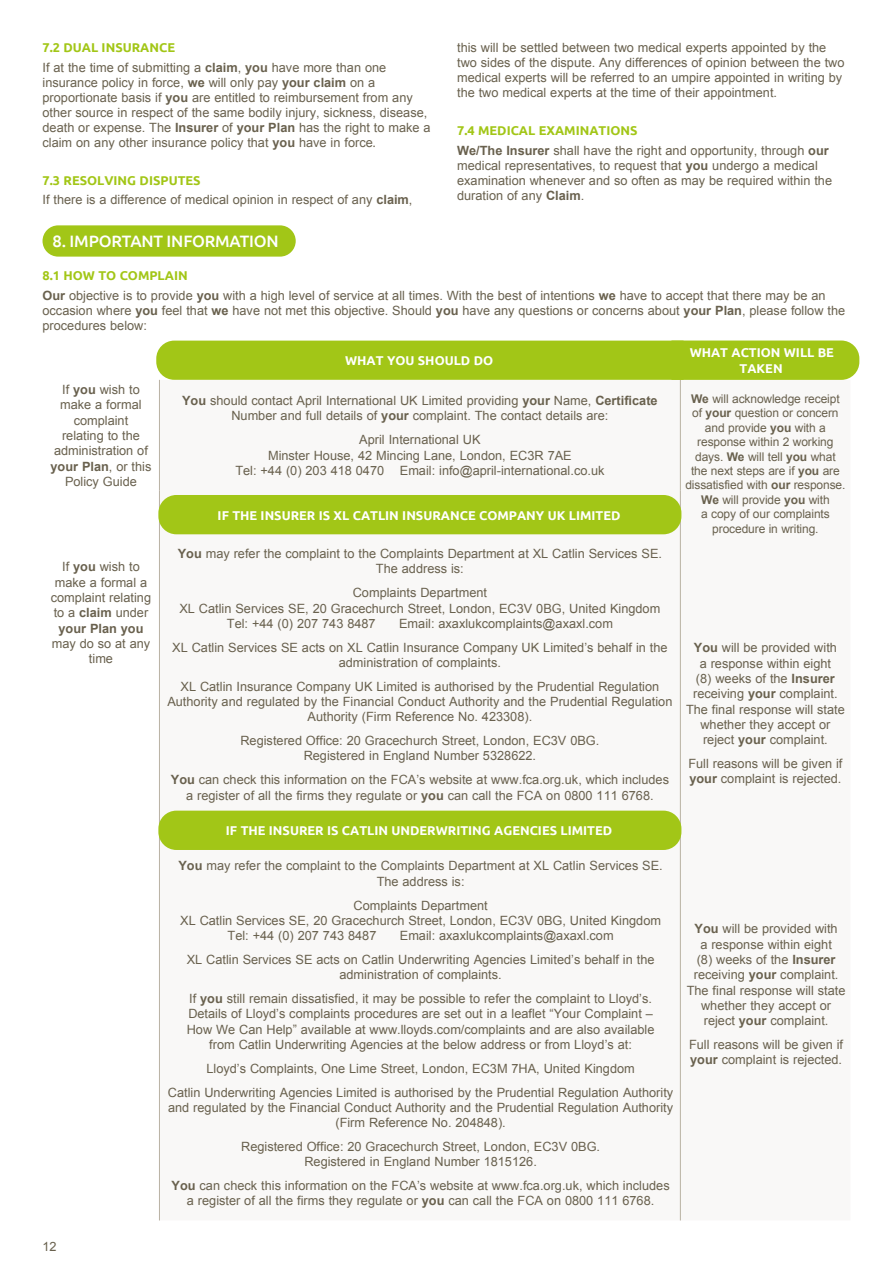
<style>
.page{position:relative;width:893px;height:1263px;background:#fff}
.page>*{position:absolute;margin:0;border:0;box-sizing:border-box;transform-origin:0 0}
.t1{font:500 16.5px "Ubuntu";letter-spacing:-.01em;color:#fff}
.t2{font:12.75px/15.3px "Arial";color:#69614e;text-align:center}
.t3{font:700 12.75px/15.3px "Ubuntu";color:#fff;text-align:center}
.t4{font:700 12.75px "Ubuntu";color:#a2c617}
.t5{font:12px/14.5px "Arial";letter-spacing:-.01em;color:#69614e;text-align:center}
.s1{font-weight:700}
.s2{font-family:"Myriad Pro"}
</style>
<div class="page">
<div style="left:43px;top:225px;width:253px;height:32px;background:#a2c617;border-radius:16px"></div>
<hr style="left:159px;top:380px;width:1px;height:111px;background:#b9b2a3">
<hr style="left:680px;top:380px;width:1px;height:111px;background:#b9b2a3">
<hr style="left:159px;top:491px;width:1px;height:729px;background:#b9b2a3">
<hr style="left:680px;top:491px;width:1px;height:729px;background:#b9b2a3">
<div style="left:156px;top:340px;width:703px;height:40px;background:#a2c617"></div>
<div style="left:158px;top:495px;width:523px;height:39px;background:#a2c617;border-radius:18px"></div>
<div style="left:158px;top:811px;width:523px;height:39px;background:#a2c617;border-radius:18px"></div>
<p class="t4" style="left:43px;top:40px;width:134px">7.2 DUAL INSURANCE</p>
<p class="t2" style="left:43px;top:60px;width:390px;text-align:left">If at the time of submitting a <span class="s1">claim</span>, <span class="s1">you</span> have more than one insurance policy in force, <span class="s1">we</span> will only pay <span class="s1">your claim</span> on a proportionate basis if <span class="s1">you</span> are entitled to reimbursement from any other source in respect of the same bodily injury, sickness, disease, death or expense. The <span class="s1">Insurer</span> of <span class="s1">your Plan</span> has the right to make a claim on any other insurance policy that <span class="s1">you</span> have in force<span class="s2">.</span></p>
<p class="t4" style="left:43px;top:173px;width:160px">7.3 RESOLVING DISPUTES</p>
<p class="t2" style="left:43px;top:192px;width:371px">If there is a difference of medical opinion in respect of any <span class="s1">claim</span>,</p>
<p class="t2" style="left:457px;top:40px;width:389px;text-align:left">this will be settled between two medical experts appointed by the two sides of the dispute. Any differences of opinion between the two medical experts will be referred to an umpire appointed in writing by the two medical experts at the time of their appointment.</p>
<p class="t4" style="left:457px;top:123px;width:182px">7.4 MEDICAL EXAMINATIONS</p>
<p class="t2" style="left:457px;top:143px;width:376px;text-align:left"><span class="s1">We/The Insurer</span> shall have the right and opportunity, through <span class="s1">our </span>medical representatives, to request that <span class="s1">you</span> undergo a medical examination whenever and so often as may be required within the duration of any <span class="s1">Claim</span>.</p>
<p class="t1" style="left:53px;top:231px;width:228px">8. IMPORTANT INFORMATION</p>
<p class="t4" style="left:43px;top:268px;width:147px">8.1 HOW TO COMPLAIN</p>
<p class="t2" style="left:43px;top:288px;width:804px;text-align:left"><span class="s1">Our</span> objective is to provide <span class="s1">you</span> with a high level of service at all times. With the best of intentions <span class="s1">we</span> have to accept that there may be an occasion where <span class="s1">you</span> feel that <span class="s1">we</span> have not met this objective. Should <span class="s1">you</span> have any questions or concerns about <span class="s1">your Plan</span>, please follow the procedures below:</p>
<p class="t3" style="left:345px;top:353px;width:149px">WHAT YOU SHOULD DO</p>
<p class="t3" style="left:690px;top:345px;width:146px">WHAT ACTION WILL BE<br>TAKEN</p>
<p class="t2" style="left:50px;top:382px;width:102px">If <span class="s1">you</span> wish to make a formal complaint<br>relating to the administration of <span class="s1">your Plan</span>, or this<br>Policy Guide</p>
<p class="t2" style="left:182px;top:393px;width:477px"><span class="s1">You</span> should contact April International UK Limited providing <span class="s1">your</span> Name, <span class="s1">Certificate<br></span>Number and full details of <span class="s1">your</span> complaint. The contact details are:</p>
<p class="t5" style="left:685px;top:391px;width:162px"><span class="s1">We</span> will acknowledge receipt of <span class="s1">your</span> question or concern and provide <span class="s1">you</span> with a response within 2 working days. <span class="s1">We</span> will tell <span class="s1">you</span> what<br>the next steps are if <span class="s1">you</span> are dissatisfied with <span class="s1">our</span> response.<br><span class="s1">We</span> will provide <span class="s1">you</span> with<br>a copy of our complaints procedure in writing.</p>
<p class="t2" style="left:235px;top:432px;width:371px">April International UK<br>Minster House, 42 Mincing Lane, London, EC3R 7AE<br>Tel: +44 (0) 203 418 0470 Email: info@april-international.co.uk</p>
<p class="t3" style="left:218px;top:507px;width:404px">IF THE INSURER IS XL CATLIN INSURANCE COMPANY UK LIMITED</p>
<p class="t2" style="left:178px;top:546px;width:486px"><span class="s1">You</span> may refer the complaint to the Complaints Department at XL Catlin Services SE.<br>The address is:</p>
<p class="t2" style="left:353px;top:585px;width:136px">Complaints Department</p>
<p class="t2" style="left:179px;top:600px;width:482px">XL Catlin Services SE, 20 Gracechurch Street, London, EC3V 0BG, United Kingdom</p>
<p class="t2" style="left:227px;top:616px;width:150px">Tel: +44 (0) 207 743 8487</p>
<p class="t2" style="left:51px;top:559px;width:102px">If <span class="s1">you</span> wish to make a formal a complaint relating to a <span class="s1">claim</span> under <span class="s1">your Plan you</span></p>
<p class="t2" style="left:52px;top:636px;width:100px">may do so at any time</p>
<p class="t2" style="left:172px;top:611px;width:497px;line-height:23.9px;text-align:left;text-indent:227px">Email: axaxlukcomplaints@axaxl.com<br>XL Catlin Services SE acts on XL Catlin Insurance Company UK Limited’s behalf in the</p>
<p class="t2" style="left:181px;top:651px;width:480px;line-height:23.9px">administration of complaints.<br>XL Catlin Insurance Company UK Limited is authorised by the Prudential Regulation</p>
<p class="t2" style="left:167px;top:694px;width:506px">Authority and regulated by the Financial Conduct Authority and the Prudential Regulation<br>Authority (Firm Reference No. 423308).</p>
<p class="t2" style="left:240px;top:733px;width:360px">Registered Office: 20 Gracechurch Street, London, EC3V 0BG.<br>Registered in England Number 5328622.</p>
<p class="t2" style="left:171px;top:772px;width:500px"><span class="s1">You</span> can check this information on the FCA’s website at www.fca.org.uk, which includes a register of all the firms they regulate or <span class="s1">you</span> can call the FCA on 0800 111 6768.</p>
<p class="t3" style="left:226px;top:823px;width:388px">IF THE INSURER IS CATLIN UNDERWRITING AGENCIES LIMITED</p>
<p class="t2" style="left:178px;top:858px;width:486px"><span class="s1">You</span> may refer the complaint to the Complaints Department at XL Catlin Services SE.<br>The address is:</p>
<p class="t2" style="left:353px;top:897px;width:136px">Complaints Department</p>
<p class="t2" style="left:180px;top:913px;width:482px">XL Catlin Services SE, 20 Gracechurch Street, London, EC3V 0BG, United Kingdom</p>
<p class="t2" style="left:228px;top:928px;width:150px">Tel: +44 (0) 207 743 8487</p>
<p class="t2" style="left:686px;top:640px;width:160px"><span class="s1">You</span> will be provided with<br>a response within eight<br>(8) weeks of the <span class="s1">Insurer </span>receiving <span class="s1">your</span> complaint.<br>The final response will state whether they accept or reject <span class="s1">your</span> complaint.</p>
<p class="t2" style="left:688px;top:756px;width:156px;text-align:left">Full reasons will be given if <span class="s1">your</span> complaint is rejected.</p>
<p class="t2" style="left:687px;top:921px;width:160px"><span class="s1">You</span> will be provided with<br>a response within eight<br>(8) weeks of the <span class="s1">Insurer </span>receiving <span class="s1">your</span> complaint.<br>The final response will state whether they accept or reject <span class="s1">your</span> complaint.</p>
<p class="t2" style="left:689px;top:1037px;width:156px;text-align:left">Full reasons will be given if <span class="s1">your</span> complaint is rejected.</p>
<p class="t2" style="left:187px;top:924px;width:469px;line-height:23.9px;text-align:left;text-indent:213px">Email: axaxlukcomplaints@axaxl.com<br>XL Catlin Services SE acts on Catlin Underwriting Agencies Limited’s behalf in the</p>
<p class="t2" style="left:189px;top:963px;width:464px;line-height:23.9px">administration of complaints.<br>If <span class="s1">you</span> still remain dissatisfied, it may be possible to refer the complaint to Lloyd’s.</p>
<p class="t2" style="left:187px;top:1006px;width:469px">Details of Lloyd’s complaints procedures are set out in a leaflet “Your Complaint –<br>How We Can Help” available at www.lloyds.com/complaints and are also available from Catlin Underwriting Agencies at the below address or from Lloyd’s at:</p>
<p class="t2" style="left:168px;top:1056px;width:507px;line-height:23.9px">Lloyd’s Complaints, One Lime Street, London, EC3M 7HA, United Kingdom<br>Catlin Underwriting Agencies Limited is authorised by the Prudential Regulation Authority</p>
<p class="t2" style="left:168px;top:1100px;width:507px">and regulated by the Financial Conduct Authority and the Prudential Regulation Authority (Firm Reference No. 204848).</p>
<p class="t2" style="left:241px;top:1139px;width:360px">Registered Office: 20 Gracechurch Street, London, EC3V 0BG.<br>Registered in England Number 1815126.</p>
<p class="t2" style="left:172px;top:1178px;width:500px"><span class="s1">You</span> can check this information on the FCA’s website at www.fca.org.uk, which includes a register of all the firms they regulate or <span class="s1">you</span> can call the FCA on 0800 111 6768.</p>
<p class="t2" style="left:43px;top:1239px;width:16px">12</p>
</div>
